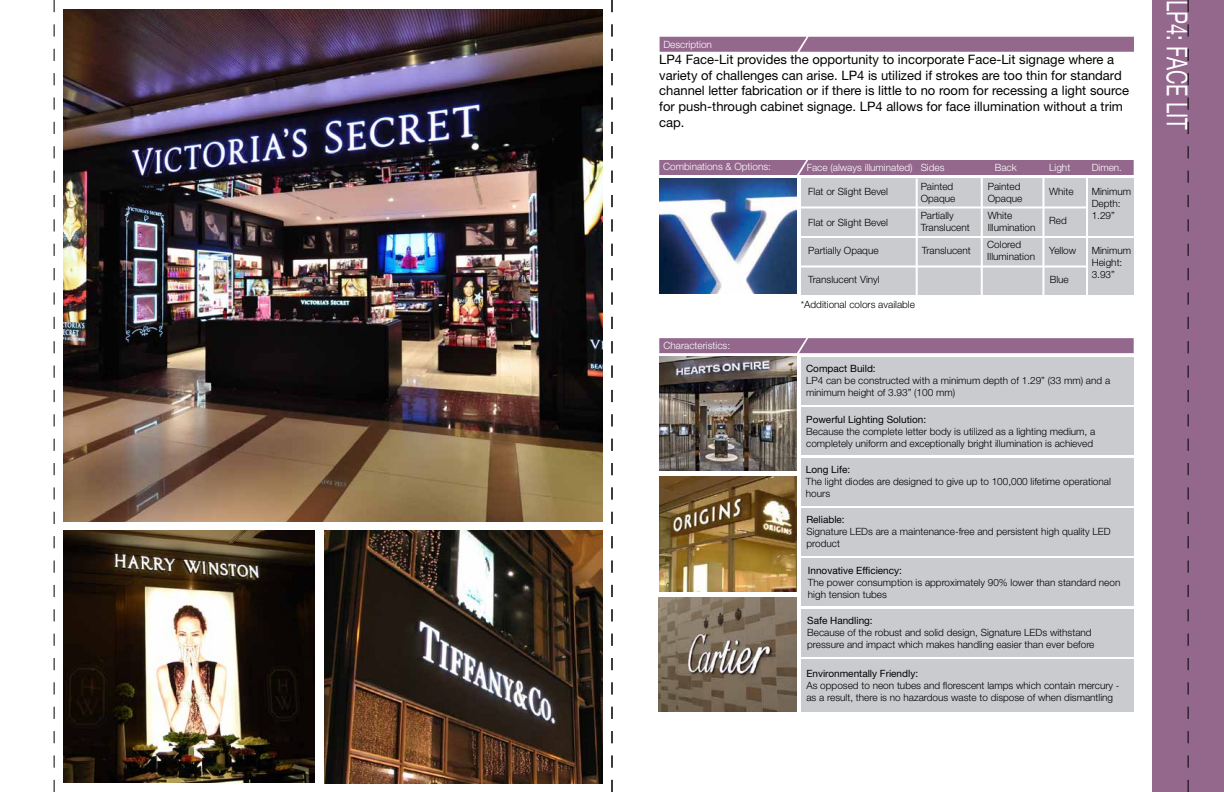
<style>
.page{position:relative;width:1224px;height:792px;background:#fff}
.page>*{position:absolute;margin:0;border:0;box-sizing:border-box;transform-origin:0 0}
.t1{font:29px "Helvetica Neue LT Std";color:#fff;scale:.69 1}
.t2{font:13px/15.6px "Helvetica Neue LT Std";color:#000}
.t3{font:300 10px/12px "Helvetica Neue LT Std";color:#000}
.t4{font:10px "Helvetica Neue LT Std";color:#000}
.t5{font:300 10px "Helvetica Neue LT Std";color:#fff}
</style>
<div class="page">
<div style="left:1152px;top:0;width:72px;height:792px;background:#94678d"></div>
<svg style="left:612px;top:0;width:1px;height:792px"></svg>
<svg style="left:54px;top:0;width:1px;height:792px"></svg>
<svg style="left:1188px;top:0;width:1px;height:792px"></svg>
<div style="left:659px;top:160px;width:475px;height:15px;background:#94678d"></div>
<div style="left:801px;top:178px;width:333px;height:118px;background:#cacbce"></div>
<hr style="left:916px;top:178px;width:2px;height:122px;background:#fff">
<hr style="left:981px;top:177px;width:2px;height:122px;background:#fff">
<hr style="left:1042px;top:178px;width:2px;height:122px;background:#fff">
<hr style="left:1086px;top:176px;width:2px;height:122px;background:#fff">
<hr style="left:800px;top:206px;width:287px;height:2px;background:#fff">
<hr style="left:799px;top:236px;width:335px;height:2px;background:#fff">
<hr style="left:800px;top:266px;width:287px;height:2px;background:#fff">
<img style="left:659px;top:179px;width:138px;height:115px">
<img style="left:63px;top:530px;width:252px;height:252px">
<img style="left:63px;top:9px;width:540px;height:513px">
<div style="left:801px;top:357px;width:333px;height:47px;background:#cacbce"></div>
<div style="left:801px;top:407px;width:333px;height:48px;background:#cacbce"></div>
<div style="left:801px;top:458px;width:333px;height:47px;background:#cacbce"></div>
<div style="left:801px;top:508px;width:333px;height:47px;background:#cacbce"></div>
<div style="left:801px;top:558px;width:333px;height:48px;background:#cacbce"></div>
<div style="left:801px;top:609px;width:333px;height:47px;background:#cacbce"></div>
<div style="left:801px;top:659px;width:333px;height:53px;background:#cacbce"></div>
<svg style="left:659px;top:338px;width:475px;height:15px;background:#95698e"></svg>
<img style="left:659px;top:357px;width:138px;height:114px">
<img style="left:659px;top:477px;width:138px;height:114px">
<img style="left:659px;top:597px;width:138px;height:115px">
<img style="left:324px;top:530px;width:279px;height:254px">
<svg style="left:660px;top:37px;width:474px;height:15px;background:#966a8f"></svg>
<p class="t5" style="left:663px;top:38px;width:50px">Description</p>
<p class="t2" style="left:659px;top:52px;width:471px">LP4 Face-Lit provides the opportunity to incorporate Face-Lit signage where a variety of challenges can arise. LP4 is utilized if strokes are too thin for standard channel letter fabrication or if there is little to no room for recessing a light source for push-through cabinet signage. LP4 allows for face illumination without a trim cap.</p>
<p class="t5" style="left:663px;top:160px;width:109px">Combinations &amp; Options:</p>
<p class="t5" style="left:807px;top:161px;width:139px">Face (always illuminated) Sides</p>
<p class="t5" style="left:995px;top:161px;width:24px">Back</p>
<p class="t5" style="left:1049px;top:161px;width:23px">Light</p>
<p class="t5" style="left:1092px;top:161px;width:32px">Dimen.</p>
<p class="t5" style="left:663px;top:339px;width:68px">Characteristics:</p>
<p class="t3" style="left:808px;top:185px;width:81px">Flat or Slight Bevel</p>
<p class="t3" style="left:808px;top:216px;width:81px">Flat or Slight Bevel</p>
<p class="t3" style="left:808px;top:244px;width:72px">Partially Opaque</p>
<p class="t3" style="left:808px;top:273px;width:73px">Translucent Vinyl</p>
<p class="t3" style="left:921px;top:180px;width:36px">Painted<br>Opaque</p>
<p class="t3" style="left:921px;top:209px;width:51px">Partially<br>Translucent</p>
<p class="t3" style="left:988px;top:180px;width:36px">Painted<br>Opaque</p>
<p class="t3" style="left:988px;top:209px;width:49px">White<br>Illumination</p>
<p class="t3" style="left:922px;top:244px;width:51px">Translucent</p>
<p class="t3" style="left:987px;top:238px;width:49px">Colored<br>Illumination</p>
<p class="t3" style="left:801px;top:298px;width:116px">*Additional colors available</p>
<p class="t3" style="left:1049px;top:185px;width:26px">White</p>
<p class="t3" style="left:1049px;top:215px;width:19px">Red</p>
<p class="t3" style="left:1049px;top:244px;width:29px">Yellow</p>
<p class="t3" style="left:1050px;top:273px;width:21px">Blue</p>
<p class="t3" style="left:1092px;top:185px;width:41px">Minimum<br>Depth:<br>1.29”</p>
<p class="t3" style="left:1092px;top:244px;width:41px">Minimum<br>Height:<br>3.93”</p>
<p class="t4" style="left:806px;top:363px;width:71px">Compact Build:</p>
<p class="t3" style="left:806px;top:374px;width:306px">LP4 can be constructed with a minimum depth of 1.29” (33 mm) and a minimum height of 3.93” (100 mm)</p>
<p class="t4" style="left:806px;top:413px;width:121px">Powerful Lighting Solution:</p>
<p class="t3" style="left:806px;top:425px;width:291px">Because the complete letter body is utilized as a lighting medium, a completely uniform and exceptionally bright illumination is achieved</p>
<p class="t4" style="left:806px;top:464px;width:46px">Long Life:</p>
<p class="t3" style="left:806px;top:475px;width:306px">The light diodes are designed to give up to 100,000 lifetime operational hours</p>
<p class="t4" style="left:806px;top:514px;width:40px">Reliable:</p>
<p class="t3" style="left:806px;top:525px;width:306px">Signature LEDs are a maintenance-free and persistent high quality LED product</p>
<p class="t4" style="left:808px;top:564px;width:96px">Innovative Efficiency:</p>
<p class="t3" style="left:808px;top:576px;width:314px">The power consumption is approximately 90% lower than standard neon high tension tubes</p>
<p class="t4" style="left:807px;top:615px;width:67px">Safe Handling:</p>
<p class="t3" style="left:807px;top:626px;width:289px">Because of the robust and solid design, Signature LEDs withstand pressure and impact which makes handling easier than ever before</p>
<p class="t4" style="left:806px;top:668px;width:113px">Environmentally Friendly:</p>
<p class="t3" style="left:806px;top:679px;width:315px">As opposed to neon tubes and florescent lamps which contain mercury - as a result, there is no hazardous waste to dispose of when dismantling</p>
<h1 class="t1" style="left:1194px;top:0;width:189px;rotate:90deg">LP4: FACE LIT</h1>
</div>
